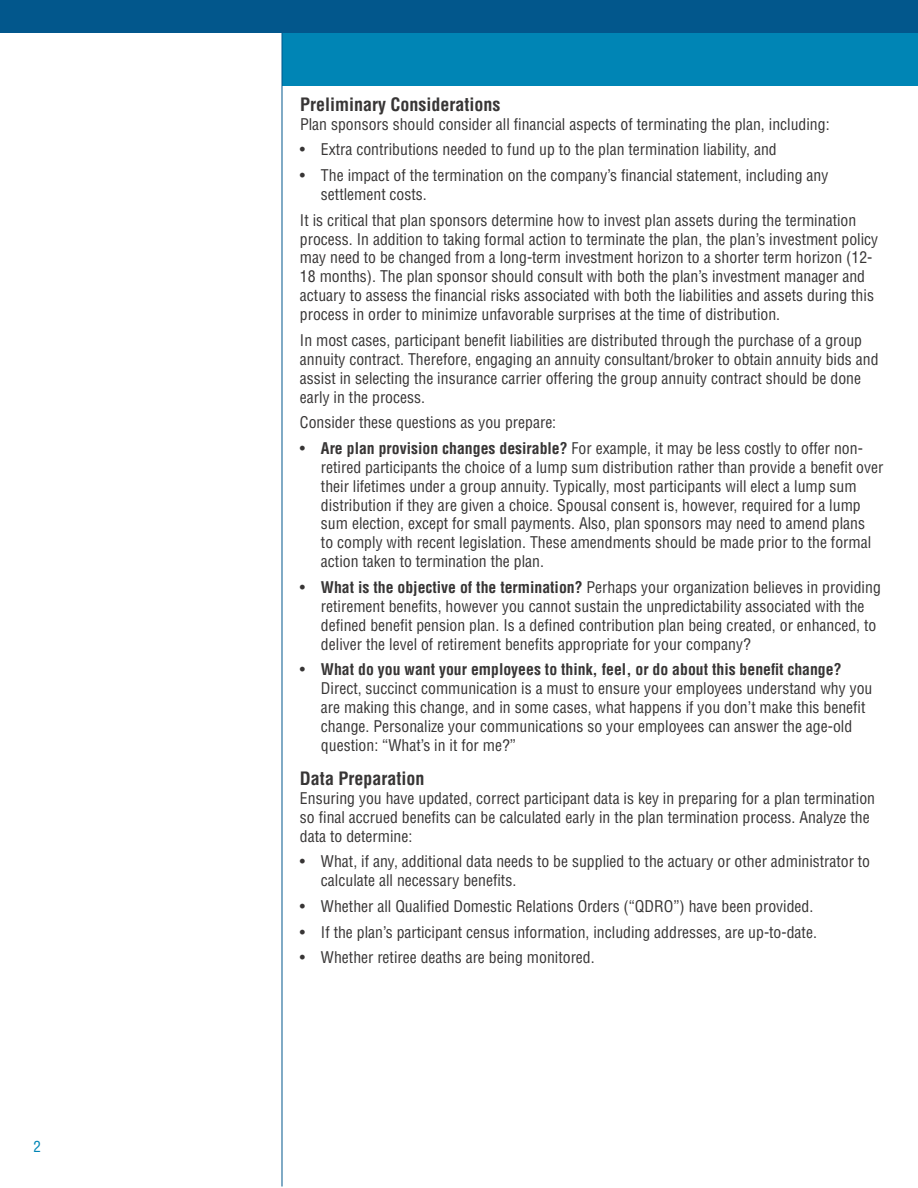
<style>
.page{position:relative;width:918px;height:1188px;background:#fff}
.page>*{position:absolute;margin:0;border:0;box-sizing:border-box;transform-origin:0 0}
.t1{font:700 condensed 18px "Helvetica LT Std";color:#373535}
.t2{font:condensed 15.75px/18.9px "Helvetica LT Std";color:#373535}
.t3{font:condensed 15px "Helvetica LT Std";color:#0085b5}
.s1{font-weight:700}
</style>
<div class="page">
<div style="left:282px;top:32px;width:636px;height:54px;background:#0085b5"></div>
<div style="left:0;top:0;width:918px;height:32px;background:#02578c"></div>
<hr style="left:282px;top:31px;width:1px;height:1155px;background:#02578c">
<p class="t3" style="left:33px;top:1137px;width:9px">2</p>
<p class="t1" style="left:300px;top:93px;width:202px">Preliminary Considerations</p>
<p class="t2" style="left:300px;top:115px;width:531px">Plan sponsors should consider all financial aspects of terminating the plan, including:</p>
<p class="t2" style="left:300px;top:140px;width:478px">• Extra contributions needed to fund up to the plan termination liability, and</p>
<p class="t2" style="left:321px;top:166px;width:509px;text-indent:-21px">• The impact of the termination on the company’s financial statement, including any settlement costs.</p>
<p class="t2" style="left:300px;top:210px;width:580px">It is critical that plan sponsors determine how to invest plan assets during the termination process. In addition to taking formal action to terminate the plan, the plan’s investment policy may need to be changed from a long-term investment horizon to a shorter term horizon (12- 18 months). The plan sponsor should consult with both the plan’s investment manager and actuary to assess the financial risks associated with both the liabilities and assets during this process in order to minimize unfavorable surprises at the time of distribution.</p>
<p class="t2" style="left:300px;top:331px;width:580px">In most cases, participant benefit liabilities are distributed through the purchase of a group annuity contract. Therefore, engaging an annuity consultant/broker to obtain annuity bids and assist in selecting the insurance carrier offering the group annuity contract should be done early in the process.</p>
<p class="t2" style="left:300px;top:413px;width:258px">Consider these questions as you prepare:</p>
<p class="t2" style="left:321px;top:439px;width:564px;text-indent:-21px">• <span class="s1">Are plan provision changes desirable?</span> For example, it may be less costly to offer non&shy;retired participants the choice of a lump sum distribution rather than provide a benefit over their lifetimes under a group annuity. Typically, most participants will elect a lump sum distribution if they are given a choice. Spousal consent is, however, required for a lump sum election, except for small payments. Also, plan sponsors may need to amend plans<br>to comply with recent legislation. These amendments should be made prior to the formal action taken to termination the plan.</p>
<p class="t2" style="left:321px;top:578px;width:561px;text-indent:-21px">• <span class="s1">What is the objective of the termination?</span> Perhaps your organization believes in providing retirement benefits, however you cannot sustain the unpredictability associated with the defined benefit pension plan. Is a defined contribution plan being created, or enhanced, to deliver the level of retirement benefits appropriate for your company?</p>
<p class="t2" style="left:321px;top:660px;width:553px;text-indent:-21px">• <span class="s1">What do you want your employees to think, feel, or do about this benefit change?<br></span>Direct, succinct communication is a must to ensure your employees understand why you are making this change, and in some cases, what happens if you don’t make this benefit change. Personalize your communications so your employees can answer the age-old question: “What’s in it for me?”</p>
<p class="t1" style="left:300px;top:767px;width:126px">Data Preparation</p>
<p class="t2" style="left:300px;top:789px;width:577px">Ensuring you have updated, correct participant data is key in preparing for a plan termination so final accrued benefits can be calculated early in the plan termination process. Analyze the data to determine:</p>
<p class="t2" style="left:321px;top:852px;width:551px;text-indent:-21px">• What, if any, additional data needs to be supplied to the actuary or other administrator to calculate all necessary benefits.</p>
<p class="t2" style="left:300px;top:897px;width:515px">• Whether all Qualified Domestic Relations Orders (“QDRO”) have been provided.</p>
<p class="t2" style="left:300px;top:922px;width:518px">• If the plan’s participant census information, including addresses, are up-to-date.</p>
<p class="t2" style="left:300px;top:948px;width:296px">• Whether retiree deaths are being monitored.</p>
</div>
